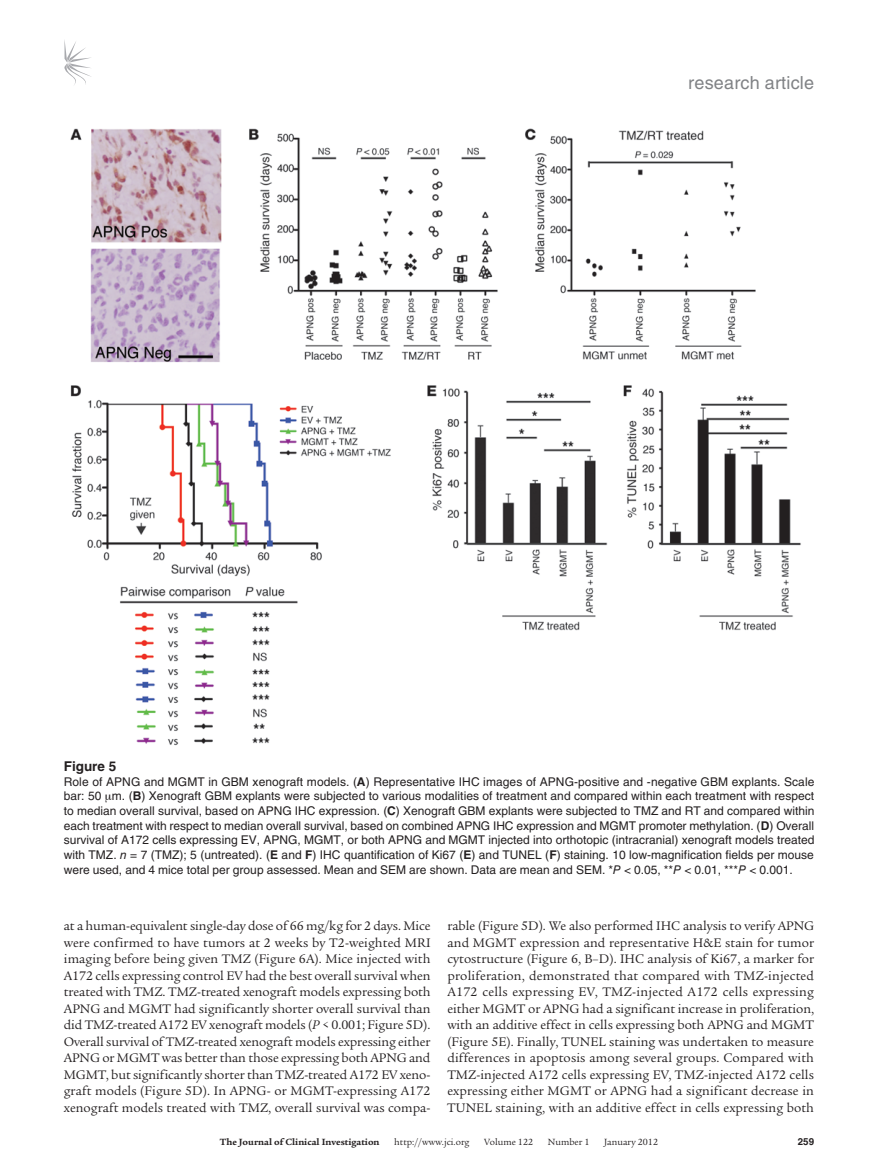
<style>
.page{position:relative;width:878px;height:1175px;background:#fff}
.page>*{position:absolute;margin:0;border:0;box-sizing:border-box;transform-origin:0 0}
.t1{font:18px "Helvetica LT Std";letter-spacing:.01em;color:#808285}
.t2{font:13.5px/16.5px "Legacy Serif Std";letter-spacing:.005em;color:#231f20;text-align:justify}
.t3{font:700 13.5px "Helvetica LT Std";color:#231f20}
.t4{font:12px/14.7px "Helvetica LT Std";color:#231f20;text-align:justify}
.t5{font:9.75px "Legacy Serif Std";color:#231f20}
.t6{font:700 9.75px "Legacy Serif Std";color:#231f20}
.t7{font:700 9.75px "Helvetica LT Std";color:#231f20}
.s1{font-weight:700}
.s2{font-style:italic}
</style>
<div class="page">
<svg style="left:64px;top:40px;width:27px;height:45px"></svg>
<img style="left:70px;top:128px;width:731px;height:618px">
<h1 class="t1" style="left:688px;top:73px;width:127px">research article</h1>
<p class="t3" style="left:64px;top:758px;width:54px">Figure 5</p>
<p class="t4" style="left:64px;top:774px;width:752px">Role of APNG and MGMT in GBM xenograft models. (<span class="s1">A</span>) Representative IHC images of APNG-positive and -negative GBM explants. Scale bar: 50 m. (<span class="s1">B</span>) Xenograft GBM explants were subjected to various modalities of treatment and compared within each treatment with respect to median overall survival, based on APNG IHC expression. (<span class="s1">C</span>) Xenograft GBM explants were subjected to TMZ and RT and compared within each treatment with respect to median overall survival, based on combined APNG IHC expression and MGMT promoter methylation. (<span class="s1">D</span>) Overall survival of A172 cells expressing EV, APNG, MGMT, or both APNG and MGMT injected into orthotopic (intracranial) xenograft models treated with TMZ. <span class="s2">n</span> = 7 (TMZ); 5 (untreated). (<span class="s1">E</span> and <span class="s1">F</span>) IHC quantification of Ki67 (<span class="s1">E</span>) and TUNEL (<span class="s1">F</span>) staining. 10 low-magnification fields per mouse were used, and 4 mice total per group assessed. Mean and SEM are shown. Data are mean and SEM. *<span class="s2">P</span> &lt; 0.05, **<span class="s2">P</span> &lt; 0.01, ***<span class="s2">P</span> &lt; 0.001.</p>
<p class="t2" style="left:64px;top:917px;width:368px">at a human-equivalent single-day dose of 66 mg/kg for 2 days. Mice were confirmed to have tumors at 2 weeks by T2-weighted MRI imaging before being given TMZ (Figure 6A). Mice injected with A172 cells expressing control EV had the best overall survival when treated with TMZ. TMZ-treated xenograft models expressing both APNG and MGMT had significantly shorter overall survival than did TMZ-treated A172 EV xenograft models (<span class="s2">P</span> &lt; 0.001; Figure 5D).<br>Overall survival of TMZ-treated xenograft models expressing either APNG or MGMT was better than those expressing both APNG and MGMT, but significantly shorter than TMZ-treated A172 EV xeno&shy;graft models (Figure 5D). In APNG- or MGMT-expressing A172 xenograft models treated with TMZ, overall survival was compa-</p>
<p class="t2" style="left:447px;top:917px;width:368px">rable (Figure 5D). We also performed IHC analysis to verify APNG and MGMT expression and representative H&amp;E stain for tumor cytostructure (Figure 6, B–D). IHC analysis of Ki67, a marker for proliferation, demonstrated that compared with TMZ-injected A172 cells expressing EV, TMZ-injected A172 cells expressing either MGMT or APNG had a significant increase in proliferation, with an additive effect in cells expressing both APNG and MGMT (Figure 5E). Finally, TUNEL staining was undertaken to measure differences in apoptosis among several groups. Compared with TMZ-injected A172 cells expressing EV, TMZ-injected A172 cells expressing either MGMT or APNG had a significant decrease in TUNEL staining, with an additive effect in cells expressing both</p>
<p class="t6" style="left:220px;top:1135px;width:161px">The Journal of Clinical Investigation</p>
<p class="t5" style="left:394px;top:1136px;width:77px">http://www.jci.org</p>
<p class="t5" style="left:484px;top:1136px;width:50px">Volume 122</p>
<p class="t5" style="left:548px;top:1136px;width:43px">Number 1</p>
<p class="t5" style="left:604px;top:1136px;width:55px">January 2012</p>
<p class="t7" style="left:797px;top:1135px;width:18px">259</p>
</div>
